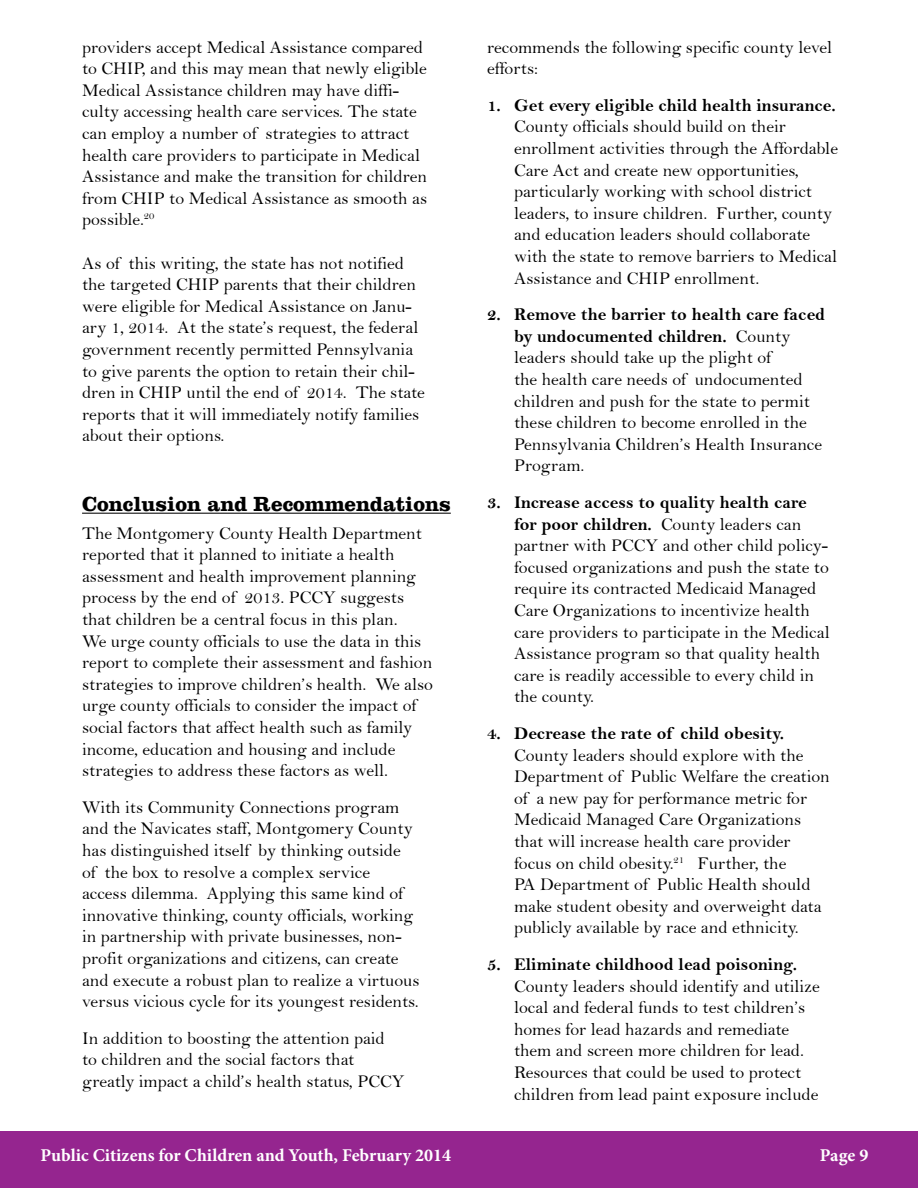
<style>
.page{position:relative;width:918px;height:1188px;background:#fff}
.page>*{position:absolute;margin:0;border:0;box-sizing:border-box;transform-origin:0 0}
.t1{font:700 21px "Clarendon";color:#000}
.t2{font:18px/21.6px "Bell";color:#000}
.t3{font:18px/21.6px "Bell MT Bold";color:#000;text-align:center}
.t4{font:700 18px "Minion Pro";color:#fff}
.s1{font-family:"Bell"}
</style>
<div class="page">
<div style="left:0;top:1132px;width:918px;height:56px;background:#95258f"></div>
<hr style="left:82px;top:513px;width:369px;height:1px;background:#000">
<p class="t2" style="left:82px;top:38px;width:347px">providers accept Medical Assistance compared to CHIP, and this may mean that newly eligible Medical Assistance children may have diffi&shy;culty accessing health care services. The state can employ a number of strategies to attract health care providers to participate in Medical Assistance and make the transition for children from CHIP to Medical Assistance as smooth as possible.<sup>20</sup></p>
<p class="t2" style="left:82px;top:254px;width:344px">As of this writing, the state has not notified the targeted CHIP parents that their children were eligible for Medical Assistance on Janu&shy;ary 1, 2014. At the state’s request, the federal government recently permitted Pennsylvania to give parents the option to retain their chil&shy;dren in CHIP until the end of 2014. The state reports that it will immediately notify families about their options.</p>
<p class="t1" style="left:82px;top:492px;width:370px">Conclusion and Recommendations</p>
<p class="t2" style="left:82px;top:524px;width:352px">The Montgomery County Health Department reported that it planned to initiate a health assessment and health improvement planning process by the end of 2013. PCCY suggests that children be a central focus in this plan.<br>We urge county officials to use the data in this report to complete their assessment and fashion strategies to improve children’s health. We also urge county officials to consider the impact of social factors that affect health such as family income, education and housing and include strategies to address these factors as well.</p>
<p class="t2" style="left:82px;top:798px;width:339px">With its Community Connections program and the Navicates staff, Montgomery County has distinguished itself by thinking outside<br>of the box to resolve a complex service<br>access dilemma. Applying this same kind of innovative thinking, county officials, working in partnership with private businesses, non&shy;profit organizations and citizens, can create and execute a robust plan to realize a virtuous versus vicious cycle for its youngest residents.</p>
<p class="t2" style="left:82px;top:1029px;width:324px">In addition to boosting the attention paid<br>to children and the social factors that greatly impact a child’s health status, PCCY</p>
<p class="t2" style="left:487px;top:38px;width:347px">recommends the following specific county level efforts:</p>
<p class="t3" style="left:487px;top:94px;width:350px">1. Get every eligible child health insurance.</p>
<p class="t2" style="left:514px;top:118px;width:325px">County officials should build on their enrollment activities through the Affordable Care Act and create new opportunities, particularly working with school district leaders, to insure children. Further, county and education leaders should collaborate with the state to remove barriers to Medical Assistance and CHIP enrollment.</p>
<p class="t3" style="left:487px;top:304px;width:340px">2. Remove the barrier to health care faced by undocumented children. <span class="s1">County</span></p>
<p class="t2" style="left:514px;top:349px;width:310px">leaders should take up the plight of<br>the health care needs of undocumented children and push for the state to permit these children to become enrolled in the Pennsylvania Children’s Health Insurance Program.</p>
<p class="t3" style="left:487px;top:491px;width:321px;text-align:right">3. Increase access to quality health care for poor children. <span class="s1">County leaders can</span></p>
<p class="t2" style="left:514px;top:536px;width:317px">partner with PCCY and other child policy&shy;focused organizations and push the state to require its contracted Medicaid Managed Care Organizations to incentivize health care providers to participate in the Medical Assistance program so that quality health care is readily accessible to every child in the county.</p>
<p class="t3" style="left:487px;top:722px;width:299px">4. Decrease the rate of child obesity.</p>
<p class="t2" style="left:514px;top:746px;width:317px">County leaders should explore with the Department of Public Welfare the creation of a new pay for performance metric for Medicaid Managed Care Organizations that will increase health care provider focus on child obesity.<sup>21</sup> Further, the<br>PA Department of Public Health should make student obesity and overweight data publicly available by race and ethnicity.</p>
<p class="t3" style="left:487px;top:953px;width:312px">5. Eliminate childhood lead poisoning.</p>
<p class="t2" style="left:514px;top:977px;width:307px">County leaders should identify and utilize local and federal funds to test children’s homes for lead hazards and remediate them and screen more children for lead.<br>Resources that could be used to protect children from lead paint exposure include</p>
<p class="t4" style="left:40px;top:1148px;width:412px">Public Citizens for Children and Youth, February 2014</p>
<p class="t4" style="left:820px;top:1148px;width:50px">Page 9</p>
</div>
